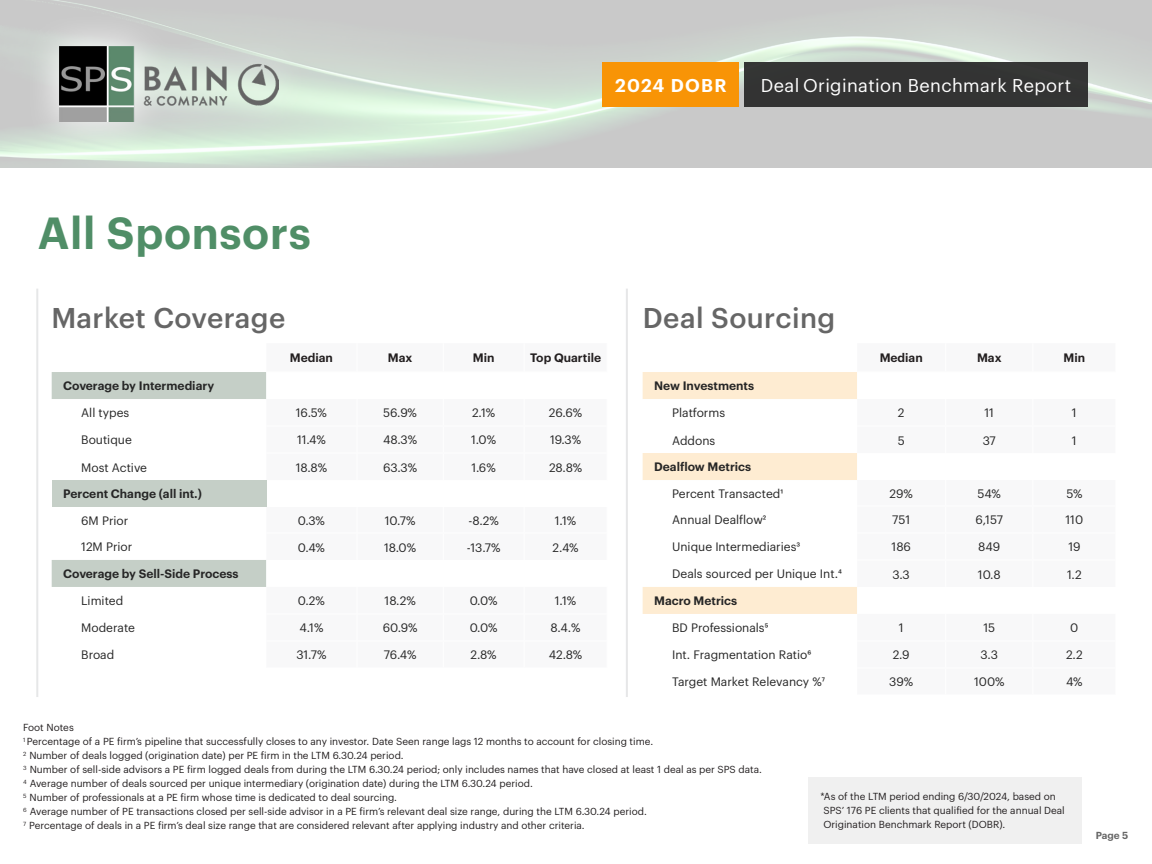
<style>
.page{position:relative;width:1152px;height:864px;background:#fff}
.page>*{position:absolute;margin:0;border:0;box-sizing:border-box;transform-origin:0 0}
.t1{font:600 44px "Graphik";letter-spacing:.015em;color:#508e67}
.t2{font:500 28px "Graphik";letter-spacing:.015em;color:#666}
.t3{font:18.2px "Graphik";letter-spacing:.02em;color:#fff}
.t4{font:600 18.2px "Graphik";letter-spacing:.06em;color:#fff}
.Table_Value{font:12px "Graphik";color:#262626}
.Table_Number{font:12px "Graphik";color:#262626}
.Table_Header{font:600 12px "Graphik";color:#262626}
.Table_Column_Header{font:600 12px "Graphik";color:#231f20}
.Footnotes{font:10px/14px "Graphik";color:#231f20}
.t5{font:600 10px "Graphik";color:#666}
</style>
<div class="page">
<svg style="left:0;top:1px;width:1152px;height:167px;background:#cdd2cd"></svg>
<svg style="left:25px;top:12px;width:286px;height:143px;background:#d2dbd3"></svg>
<img style="left:59px;top:46px;width:220px;height:75px">
<div style="left:603px;top:62px;width:136px;height:44px;background:#f89406"></div>
<div style="left:744px;top:62px;width:343px;height:44px;background:#333"></div>
<div style="left:809px;top:777px;width:273px;height:66px;background:#f0f0f0"></div>
<svg style="left:643px;top:372px;width:214px;height:242px"></svg>
<hr style="left:643px;top:426px;width:214px;height:1px;background:#fff">
<svg style="left:52px;top:372px;width:214px;height:215px"></svg>
<div style="left:52px;top:480px;width:214px;height:27px;background:#c5cfc7"></div>
<hr style="left:52px;top:426px;width:214px;height:1px;background:#fff">
<hr style="left:52px;top:453px;width:214px;height:1px;background:#fff">
<hr style="left:36px;top:289px;width:2px;height:408px;background:#e6e7e8">
<hr style="left:626px;top:289px;width:2px;height:408px;background:#e6e7e8">
<h3 class="t4" style="left:615px;top:71px;width:113px">2024 DOBR</h3>
<h3 class="t3" style="left:761px;top:71px;width:312px">Deal Origination Benchmark Report</h3>
<p class="t1" style="left:38px;top:199px;width:274px">All Sponsors</p>
<p class="t2" style="left:51px;top:296px;width:235px">Market Coverage</p>
<p class="t2" style="left:643px;top:296px;width:194px">Deal Sourcing</p>
<p class="Table_Column_Header" style="left:290px;top:349px;width:45px">Median</p>
<p class="Table_Column_Header" style="left:388px;top:349px;width:26px">Max</p>
<p class="Table_Column_Header" style="left:473px;top:349px;width:23px">Min</p>
<p class="Table_Column_Header" style="left:530px;top:349px;width:73px">Top Quartile</p>
<p class="Table_Column_Header" style="left:880px;top:349px;width:45px">Median</p>
<p class="Table_Column_Header" style="left:977px;top:349px;width:26px">Max</p>
<p class="Table_Column_Header" style="left:1064px;top:349px;width:23px">Min</p>
<p class="Table_Header" style="left:63px;top:377px;width:152px">Coverage by Intermediary</p>
<p class="Table_Value" style="left:81px;top:404px;width:50px">All types</p>
<p class="Table_Number" style="left:296px;top:404px;width:33px">16.5%</p>
<p class="Table_Number" style="left:383px;top:404px;width:35px">56.9%</p>
<p class="Table_Number" style="left:472px;top:404px;width:25px">2.1%</p>
<p class="Table_Number" style="left:549px;top:404px;width:35px">26.6%</p>
<p class="Table_Value" style="left:81px;top:431px;width:52px">Boutique</p>
<p class="Table_Number" style="left:297px;top:431px;width:30px">11.4%</p>
<p class="Table_Number" style="left:383px;top:431px;width:36px">48.3%</p>
<p class="Table_Number" style="left:471px;top:431px;width:26px">1.0%</p>
<p class="Table_Number" style="left:550px;top:431px;width:33px">19.3%</p>
<p class="Table_Value" style="left:81px;top:458px;width:67px">Most Active</p>
<p class="Table_Number" style="left:296px;top:458px;width:33px">18.8%</p>
<p class="Table_Number" style="left:383px;top:458px;width:36px">63.3%</p>
<p class="Table_Number" style="left:472px;top:458px;width:26px">1.6%</p>
<p class="Table_Number" style="left:549px;top:458px;width:35px">28.8%</p>
<p class="Table_Header" style="left:63px;top:485px;width:140px">Percent Change (all int.)</p>
<p class="Table_Value" style="left:81px;top:512px;width:49px">6M Prior</p>
<p class="Table_Number" style="left:298px;top:511px;width:29px">0.3%</p>
<p class="Table_Number" style="left:385px;top:511px;width:32px">10.7%</p>
<p class="Table_Number" style="left:468px;top:511px;width:32px">-8.2%</p>
<p class="Table_Number" style="left:555px;top:511px;width:23px">1.1%</p>
<p class="Table_Value" style="left:81px;top:538px;width:53px">12M Prior</p>
<p class="Table_Number" style="left:298px;top:538px;width:29px">0.4%</p>
<p class="Table_Number" style="left:384px;top:538px;width:34px">18.0%</p>
<p class="Table_Number" style="left:467px;top:538px;width:35px">-13.7%</p>
<p class="Table_Number" style="left:553px;top:538px;width:28px">2.4%</p>
<p class="Table_Header" style="left:63px;top:565px;width:177px">Coverage by Sell-Side Process</p>
<p class="Table_Value" style="left:81px;top:592px;width:44px">Limited</p>
<p class="Table_Number" style="left:298px;top:592px;width:29px">0.2%</p>
<p class="Table_Number" style="left:385px;top:592px;width:33px">18.2%</p>
<p class="Table_Number" style="left:470px;top:592px;width:29px">0.0%</p>
<p class="Table_Number" style="left:555px;top:592px;width:23px">1.1%</p>
<p class="Table_Value" style="left:81px;top:619px;width:55px">Moderate</p>
<p class="Table_Number" style="left:299px;top:619px;width:26px">4.1%</p>
<p class="Table_Number" style="left:383px;top:619px;width:36px">60.9%</p>
<p class="Table_Number" style="left:470px;top:619px;width:29px">0.0%</p>
<p class="Table_Number" style="left:551px;top:619px;width:31px">8.4.%</p>
<p class="Table_Value" style="left:81px;top:646px;width:35px">Broad</p>
<p class="Table_Number" style="left:296px;top:646px;width:31px">31.7%</p>
<p class="Table_Number" style="left:384px;top:646px;width:34px">76.4%</p>
<p class="Table_Number" style="left:471px;top:646px;width:28px">2.8%</p>
<p class="Table_Number" style="left:549px;top:646px;width:35px">42.8%</p>
<p class="Table_Header" style="left:654px;top:377px;width:102px">New Investments</p>
<p class="Table_Value" style="left:672px;top:404px;width:55px">Platforms</p>
<p class="Table_Number" style="left:898px;top:404px;width:8px">2</p>
<p class="Table_Number" style="left:985px;top:404px;width:11px">11</p>
<p class="Table_Number" style="left:1072px;top:404px;width:6px">1</p>
<p class="Table_Value" style="left:672px;top:431px;width:45px">Addons</p>
<p class="Table_Number" style="left:898px;top:431px;width:9px">5</p>
<p class="Table_Number" style="left:983px;top:431px;width:15px">37</p>
<p class="Table_Number" style="left:1072px;top:431px;width:6px">1</p>
<p class="Table_Header" style="left:654px;top:458px;width:99px">Dealflow Metrics</p>
<p class="Table_Value" style="left:672px;top:485px;width:113px">Percent Transacted1</p>
<p class="Table_Number" style="left:890px;top:484px;width:25px">29%</p>
<p class="Table_Number" style="left:978px;top:484px;width:25px">54%</p>
<p class="Table_Number" style="left:1066px;top:484px;width:18px">5%</p>
<p class="Table_Value" style="left:672px;top:511px;width:96px">Annual Dealflow2</p>
<p class="Table_Number" style="left:892px;top:511px;width:20px">751</p>
<p class="Table_Number" style="left:976px;top:511px;width:29px">6,157</p>
<p class="Table_Number" style="left:1066px;top:511px;width:19px">110</p>
<p class="Table_Value" style="left:672px;top:538px;width:130px">Unique Intermediaries3</p>
<p class="Table_Number" style="left:892px;top:538px;width:21px">186</p>
<p class="Table_Number" style="left:978px;top:538px;width:24px">849</p>
<p class="Table_Number" style="left:1068px;top:538px;width:14px">19</p>
<p class="Table_Value" style="left:672px;top:565px;width:171px">Deals sourced per Unique Int.4</p>
<p class="Table_Number" style="left:893px;top:565px;width:19px">3.3</p>
<p class="Table_Number" style="left:978px;top:565px;width:24px">10.8</p>
<p class="Table_Number" style="left:1067px;top:565px;width:16px">1.2</p>
<p class="Table_Header" style="left:654px;top:592px;width:85px">Macro Metrics</p>
<p class="Table_Value" style="left:672px;top:619px;width:98px">BD Professionals5</p>
<p class="Table_Number" style="left:899px;top:619px;width:6px">1</p>
<p class="Table_Number" style="left:983px;top:619px;width:13px">15</p>
<p class="Table_Number" style="left:1070px;top:619px;width:10px">0</p>
<p class="Table_Value" style="left:672px;top:646px;width:141px">Int. Fragmentation Ratio6</p>
<p class="Table_Number" style="left:893px;top:646px;width:18px">2.9</p>
<p class="Table_Number" style="left:981px;top:646px;width:19px">3.3</p>
<p class="Table_Number" style="left:1066px;top:646px;width:18px">2.2</p>
<p class="Table_Value" style="left:672px;top:673px;width:154px">Target Market Relevancy %7</p>
<p class="Table_Number" style="left:889px;top:673px;width:25px">39%</p>
<p class="Table_Number" style="left:974px;top:673px;width:32px">100%</p>
<p class="Table_Number" style="left:1066px;top:673px;width:18px">4%</p>
<p class="Footnotes" style="left:23px;top:720px;width:52px">Foot Notes</p>
<p class="Footnotes" style="left:23px;top:734px;width:632px"><sup>1</sup> Percentage of a PE firm’s pipeline that successfully closes to any investor. Date Seen range lags 12 months to account for closing time.</p>
<p class="Footnotes" style="left:23px;top:748px;width:382px"><sup>2</sup> Number of deals logged (origination date) per PE firm in the LTM 6.30.24 period.</p>
<p class="Footnotes" style="left:23px;top:762px;width:741px"><sup>3</sup> Number of sell-side advisors a PE firm logged deals from during the LTM 6.30.24 period; only includes names that have closed at least 1 deal as per SPS data.</p>
<p class="Footnotes" style="left:23px;top:776px;width:511px"><sup>4</sup> Average number of deals sourced per unique intermediary (origination date) during the LTM 6.30.24 period.</p>
<p class="Footnotes" style="left:23px;top:790px;width:376px"><sup>5</sup> Number of professionals at a PE firm whose time is dedicated to deal sourcing.</p>
<p class="Footnotes" style="left:23px;top:804px;width:625px"><sup>6</sup> Average number of PE transactions closed per sell-side advisor in a PE firm’s relevant deal size range, during the LTM 6.30.24 period.</p>
<p class="Footnotes" style="left:23px;top:818px;width:563px"><sup>7</sup> Percentage of deals in a PE firm’s deal size range that are considered relevant after applying industry and other criteria.</p>
<p class="Footnotes" style="left:820px;top:789px;width:246px">*As of the LTM period ending 6/30/2024, based on<br>SPS’ 176 PE clients that qualified for the annual Deal<br>Origination Benchmark Report (DOBR).</p>
<p class="t5" style="left:1096px;top:828px;width:34px">Page 5</p>
</div>
